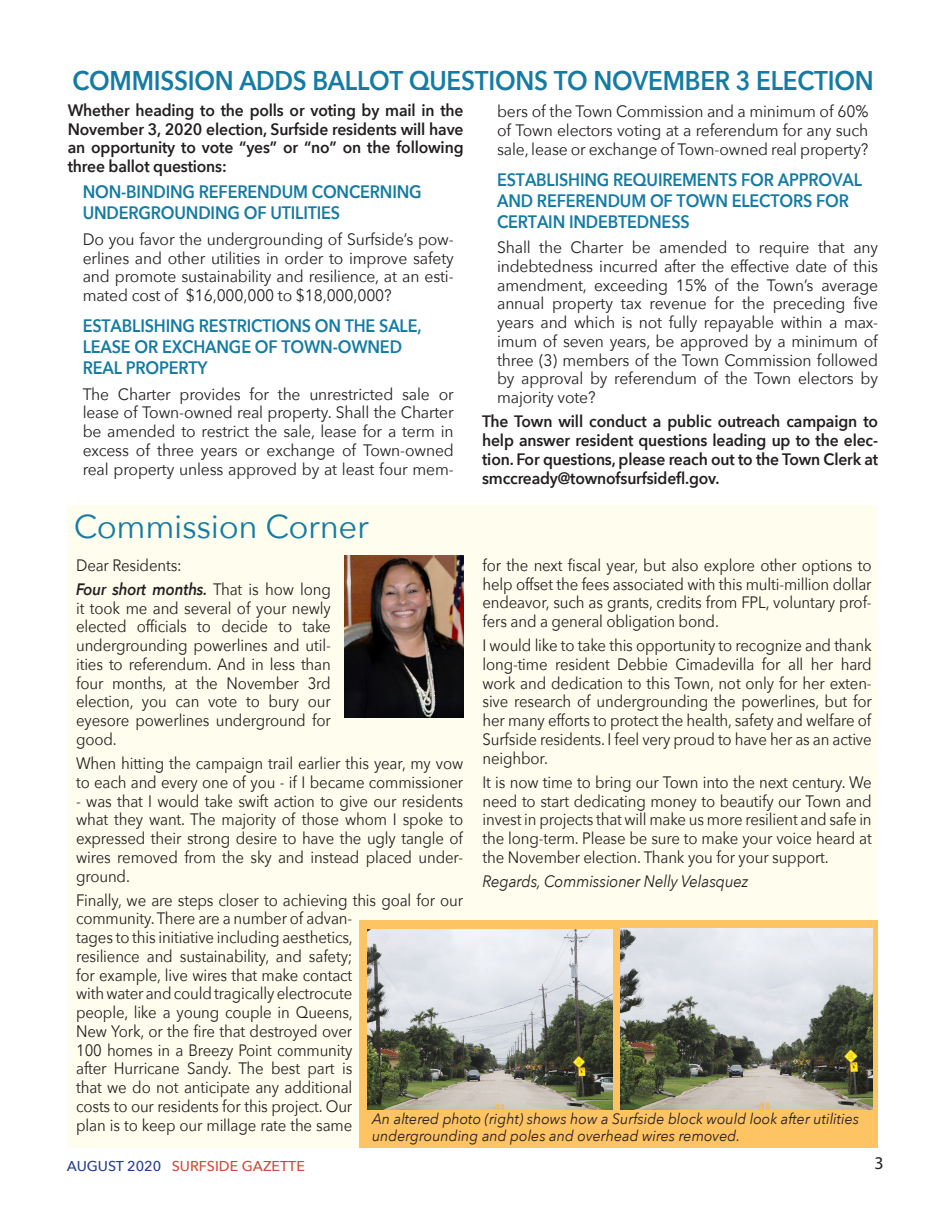
<style>
.page{position:relative;width:945px;height:1215px;background:#fff}
.page>*{position:absolute;margin:0;border:0;box-sizing:border-box;transform-origin:0 0}
.headline{font:33px "Avenir Next";letter-spacing:-.01em;color:#157ba3}
.Sub-head{font:600 27px "Avenir Next";letter-spacing:-.01em;color:#157ba3;scale:.9 1}
.Sub-head-2{font:600 18px/21px "Avenir Next";letter-spacing:-.01em;color:#157ba3;scale:.9 1}
.t1{font:18px "Myriad Pro";color:#231f20}
.Body_Text{font:16.5px/18.8px "Avenir Next";letter-spacing:-.01em;color:#231f20;text-align:justify;scale:.91 1}
.Body_Text-2{font:16.5px/18.8px "Avenir Next";letter-spacing:-.01em;color:#231f20;text-align:justify;scale:.95 1}
.Body_Text-3{font:600 16.5px/18.8px "Avenir Next";letter-spacing:-.01em;color:#231f20;text-align:justify;scale:.95 1}
.Body_Text-4{font:italic 16.5px "Avenir Next";letter-spacing:-.01em;color:#231f20;scale:.91 1}
.t2{font:italic 15px/16.5px "Avenir Next";color:#231f20;scale:.95 1}
.t3{font:500 14.25px "Avenir Next";color:#d04a38}
.s1{font-weight:600;font-style:italic}
.s2{color:#253f8e}
</style>
<div class="page">
<div style="left:68px;top:506px;width:810px;height:642px;background:#fffdee"></div>
<div style="left:359px;top:920px;width:519px;height:228px;background:#fec463"></div>
<img style="left:368px;top:929px;width:245px;height:180px">
<img style="left:620px;top:929px;width:252px;height:180px">
<img style="left:344px;top:555px;width:119px;height:162px">
<p class="Sub-head" style="left:73px;top:57px;width:892px">COMMISSION ADDS BALLOT QUESTIONS TO NOVEMBER 3 ELECTION</p>
<p class="Body_Text-2" style="left:497px;top:101px;width:392px">bers of the Town Commission and a minimum of 60% of Town electors voting at a referendum for any such sale, lease or exchange of Town-owned real property?</p>
<p class="Sub-head-2" style="left:497px;top:168px;width:407px">ESTABLISHING REQUIREMENTS FOR APPROVAL<br>AND REFERENDUM OF TOWN ELECTORS FOR<br>CERTAIN INDEBTEDNESS</p>
<p class="Body_Text-2" style="left:497px;top:237px;width:403px">Shall the Charter be amended to require that any indebtedness incurred after the effective date of this amendment, exceeding 15% of the Town’s average annual property tax revenue for the preceding five years and which is not fully repayable within a max&shy;imum of seven years, be approved by a minimum of three (3) members of the Town Commission followed by approval by referendum of the Town electors by majority vote?</p>
<p class="Body_Text-3" style="left:482px;top:412px;width:418px">The Town will conduct a public outreach campaign to help answer resident questions leading up to the elec&shy;tion. For questions, please reach out to the Town Clerk at smccready@townofsurfsidefl.gov.</p>
<p class="Body_Text-3" style="left:68px;top:100px;width:418px">Whether heading to the polls or voting by mail in the November 3, 2020 election, Surfside residents will have an opportunity to vote “yes” or “no” on the following three ballot questions:</p>
<p class="Sub-head-2" style="left:83px;top:181px;width:378px">NON-BINDING REFERENDUM CONCERNING<br>UNDERGROUNDING OF UTILITIES</p>
<p class="Body_Text-2" style="left:83px;top:229px;width:392px">Do you favor the undergrounding of Surfside’s pow&shy;erlines and other utilities in order to improve safety and promote sustainability and resilience, at an esti&shy;mated cost of $16,000,000 to $18,000,000?</p>
<p class="Sub-head-2" style="left:83px;top:315px;width:378px">ESTABLISHING RESTRICTIONS ON THE SALE,<br>LEASE OR EXCHANGE OF TOWN-OWNED<br>REAL PROPERTY</p>
<p class="Body_Text-2" style="left:83px;top:384px;width:392px">The Charter provides for the unrestricted sale or lease of Town-owned real property. Shall the Charter be amended to restrict the sale, lease for a term in excess of three years or exchange of Town-owned real property unless approved by at least four mem-</p>
<p class="headline" style="left:74px;top:499px;width:297px">Commission Corner</p>
<p class="Body_Text" style="left:482px;top:555px;width:429px">for the next fiscal year, but also explore other options to help offset the fees associated with this multi-million dollar endeavor, such as grants, credits from FPL, voluntary prof&shy;fers and a general obligation bond.</p>
<p class="Body_Text" style="left:482px;top:635px;width:429px">I would like to take this opportunity to recognize and thank long-time resident Debbie Cimadevilla for all her hard work and dedication to this Town, not only for her exten&shy;sive research of undergrounding the powerlines, but for her many efforts to protect the health, safety and welfare of Surfside residents. I feel very proud to have her as an active neighbor.</p>
<p class="Body_Text" style="left:482px;top:772px;width:429px">It is now time to bring our Town into the next century. We need to start dedicating money to beautify our Town and invest in projects that will make us more resilient and safe in the long-term. Please be sure to make your voice heard at the November election. Thank you for your support.</p>
<p class="Body_Text-4" style="left:482px;top:867px;width:294px">Regards, Commissioner Nelly Velasquez</p>
<p class="Body_Text" style="left:76px;top:555px;width:118px">Dear Residents:</p>
<p class="Body_Text" style="left:76px;top:579px;width:281px"><span class="s1">Four short months.</span> That is how long it took me and several of your newly elected officials to decide to take undergrounding powerlines and util&shy;ities to referendum. And in less than four months, at the November 3rd election, you can vote to bury our eyesore powerlines underground for good.</p>
<p class="Body_Text" style="left:76px;top:753px;width:427px">When hitting the campaign trail earlier this year, my vow to each and every one of you - if I became commissioner</p>
<p class="Body_Text" style="left:76px;top:791px;width:427px">- was that I would take swift action to give our residents what they want. The majority of those whom I spoke to expressed their strong desire to have the ugly tangle of wires removed from the sky and instead placed under&shy;ground.</p>
<p class="Body_Text" style="left:76px;top:890px;width:427px;text-align:left">Finally, we are steps closer to achieving this goal for our community. There are a number of advan-<br>tages to this initiative including aesthetics,<br>resilience and sustainability, and safety;<br>for example, live wires that make contact<br>with water and could tragically electrocute<br>people, like a young couple in Queens,<br>New York, or the fire that destroyed over<br>100 homes in a Breezy Point community<br>after Hurricane Sandy. The best part is<br>that we do not anticipate any additional<br>costs to our residents for this project. Our<br>plan is to keep our millage rate the same</p>
<p class="t2" style="left:372px;top:1110px;width:514px">An altered photo (right) shows how a Surfside block would look after utilities undergrounding and poles and overhead wires removed.</p>
<p class="t3" style="left:67px;top:1154px;width:240px"><span class="s2">AUGUST 2020</span> SURFSIDE GAZETTE</p>
<p class="t1" style="left:875px;top:1152px;width:11px">3</p>
</div>
